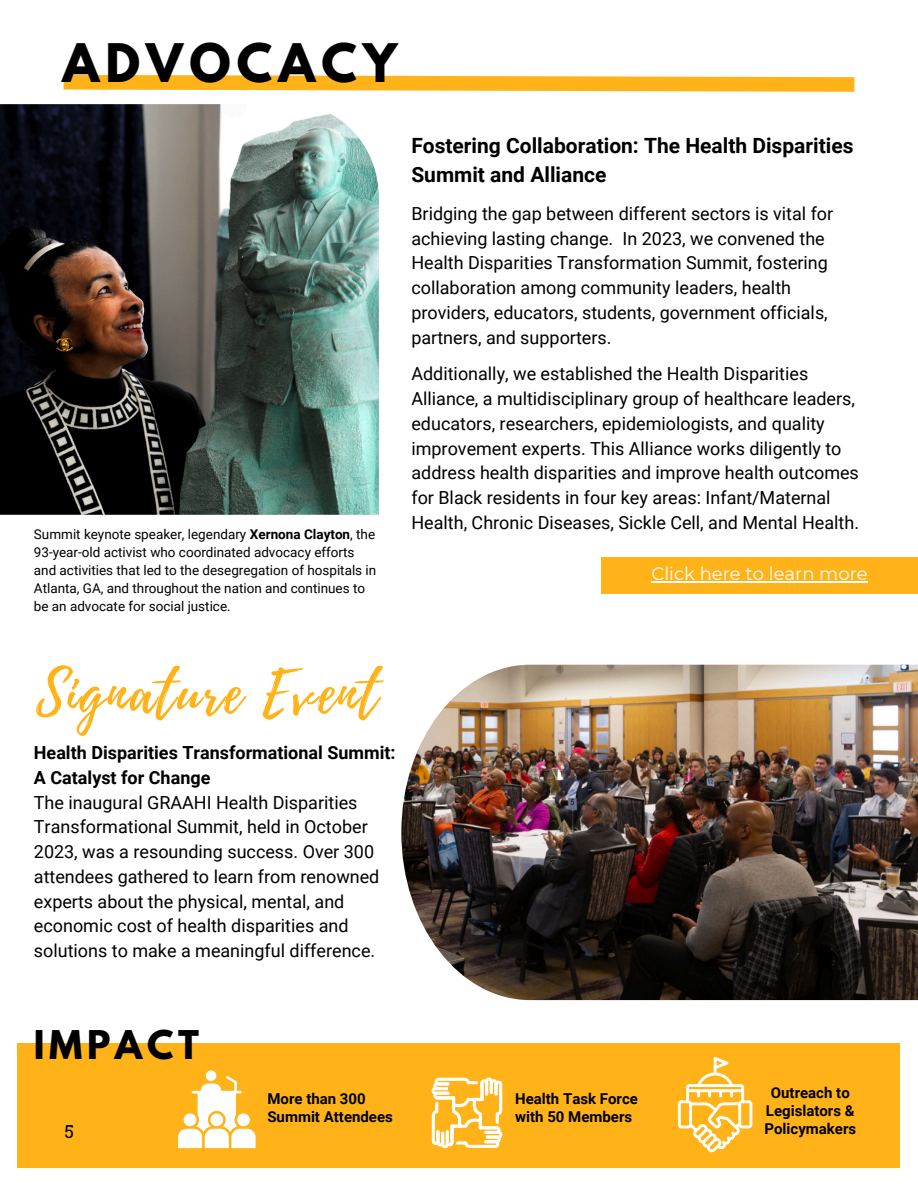
<style>
.page{position:relative;width:918px;height:1188px;background:#fff}
.page>*{position:absolute;margin:0;border:0;box-sizing:border-box;transform-origin:0 0}
.t1{font:57.9px "Playlist Script";letter-spacing:.035em;color:#ffb319}
.t2{font:700 47.1px "League Spartan";letter-spacing:.13em;color:#000}
.t3{font:700 35.1px "League Spartan";letter-spacing:.13em;color:#000}
.t4{font:700 21px/29.2px "Roboto";color:#000}
.t5{font:18px/24.8px "Roboto";color:#000}
.t6{font:18px "Montserrat";color:#fff}
.t7{font:18px "Roboto Slab";color:#000}
.t8{font:700 15px/18px "Roboto";color:#000}
.t9{font:13.5px/18px "Roboto";color:#000}
.s1{font-weight:700}
</style>
<div class="page">
<svg style="left:63px;top:74px;width:792px;height:18px;background:#ffc144"></svg>
<div style="left:17px;top:1043px;width:883px;height:124px;background:#ffb319"></div>
<svg style="left:178px;top:1070px;width:78px;height:78px"></svg>
<svg style="left:431px;top:1078px;width:71px;height:70px"></svg>
<svg style="left:678px;top:1057px;width:74px;height:96px"></svg>
<img style="left:401px;top:665px;width:517px;height:335px">
<img style="left:0;top:104px;width:379px;height:410px">
<div style="left:601px;top:557px;width:317px;height:37px;background:#ffb319"></div>
<hr style="left:651px;top:581px;width:217px;height:1px;background:#fff">
<p class="t2" style="left:62px;top:39px;width:337px">ADVOCACY</p>
<p class="t9" style="left:34px;top:526px;width:344px">Summit keynote speaker, legendary <span class="s1">Xernona Clayton</span>, the 93-year-old activist who coordinated advocacy efforts and activities that led to the desegregation of hospitals in Atlanta, GA, and throughout the nation and continues to be an advocate for social justice.</p>
<h1 class="t4" style="left:411px;top:131px;width:444px">Fostering Collaboration: The Health Disparities<br>Summit and Alliance</h1>
<p class="t5" style="left:411px;top:201px;width:423px">Bridging the gap between different sectors is vital for achieving lasting change. In 2023, we convened the Health Disparities Transformation Summit, fostering collaboration among community leaders, health providers, educators, students, government officials, partners, and supporters.</p>
<h5 class="t5" style="left:411px;top:362px;width:449px">Additionally, we established the Health Disparities Alliance, a multidisciplinary group of healthcare leaders, educators, researchers, epidemiologists, and quality improvement experts. This Alliance works diligently to address health disparities and improve health outcomes for Black residents in four key areas: Infant/Maternal Health, Chronic Diseases, Sickle Cell, and Mental Health.</h5>
<h6 class="t6" style="left:651px;top:563px;width:218px">Click here to learn more</h6>
<h3 class="t1" style="left:36px;top:652px;width:343px">Signature Event</h3>
<p class="t5" style="left:34px;top:741px;width:363px"><span class="s1">Health Disparities Transformational Summit:<br>A Catalyst for Change<br></span>The inaugural GRAAHI Health Disparities Transformational Summit, held in October 2023, was a resounding success. Over 300 attendees gathered to learn from renowned experts about the physical, mental, and economic cost of health disparities and solutions to make a meaningful difference.</p>
<h4 class="t3" style="left:34px;top:1028px;width:167px">IMPACT</h4>
<p class="t7" style="left:65px;top:1119px;width:11px">5</p>
<h5 class="t8" style="left:267px;top:1090px;width:127px">More than 300<br>Summit Attendees</h5>
<h5 class="t8" style="left:515px;top:1090px;width:124px">Health Task Force with 50 Members</h5>
<h5 class="t8" style="left:764px;top:1084px;width:93px;text-align:center">Outreach to<br>Legislators &amp;<br>Policymakers</h5>
</div>
